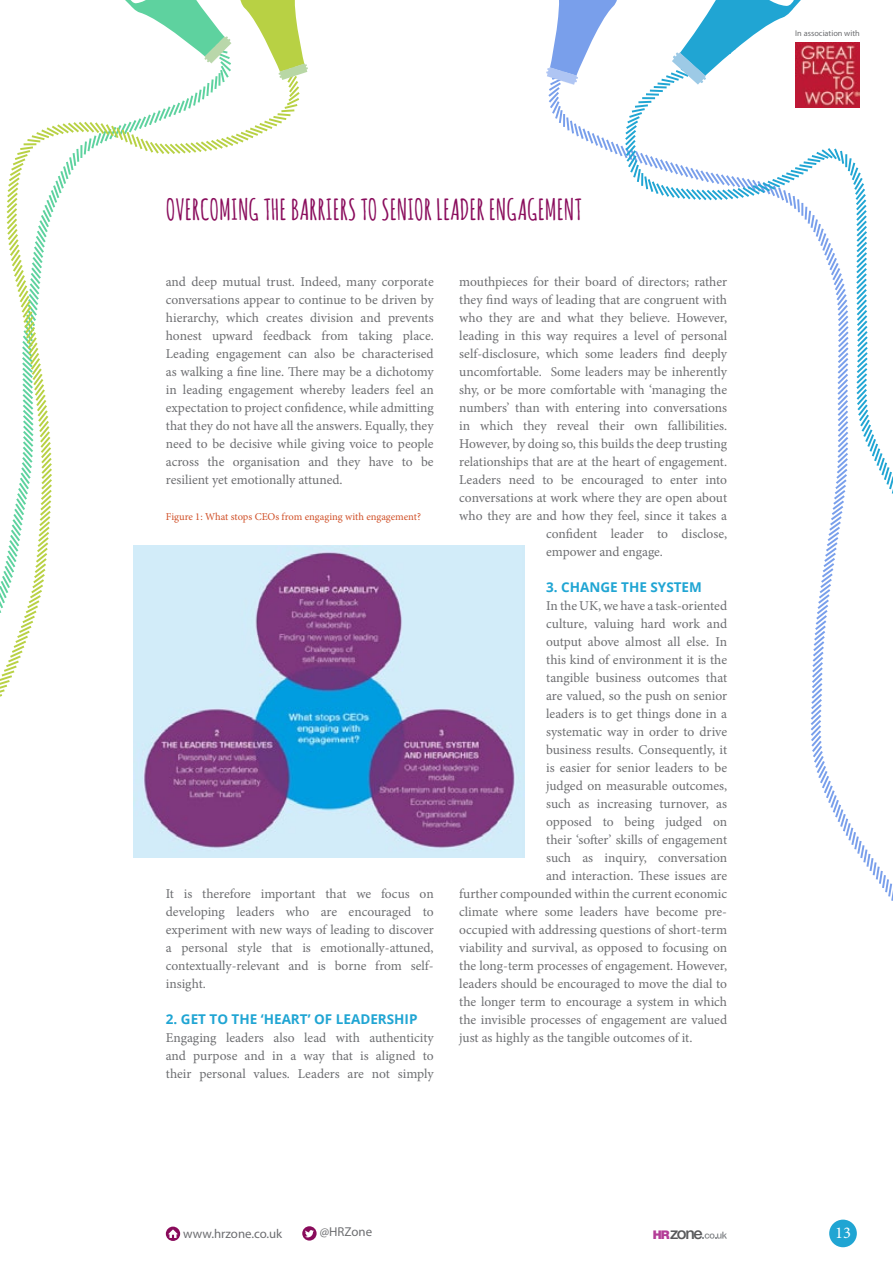
<style>
.page{position:relative;width:893px;height:1263px;background:#fff}
.page>*{position:absolute;margin:0;border:0;box-sizing:border-box;transform-origin:0 0}
.t1{font:700 28.5px "Amatic SC";color:#890b5b}
.t2{font:500 16.5px "Helvetica Neue";color:#58595b}
.t3{font:16.5px "Minion Pro";color:#fff}
.t4{font:13.5px/18px "Minion Pro";color:#6d6e71;text-align:justify}
.t5{font:700 13.5px "Open Sans";color:#20a5d3}
.t6{font:12.9px "Myriad Pro";color:#6d6e71}
.t7{font:10.5px "Minion Pro";letter-spacing:-.005em;color:#d04f27}
.t8{font:8.4px "Myriad Pro";color:#6d6e71}
.s1{font-weight:900;font-size:12px;color:#b43e97}
</style>
<div class="page">
<svg style="left:0;top:80px;width:300px;height:778px"></svg>
<svg style="left:548px;top:85px;width:345px;height:816px"></svg>
<svg style="left:623px;top:72px;width:270px;height:691px"></svg>
<svg style="left:546px;top:0;width:95px;height:85px"></svg>
<svg style="left:672px;top:0;width:189px;height:85px"></svg>
<svg style="left:125px;top:0;width:183px;height:80px"></svg>
<svg style="left:703px;top:1232px;width:24px;height:7px"></svg>
<svg style="left:302px;top:1226px;width:15px;height:14px"></svg>
<svg style="left:305px;top:1230px;width:9px;height:7px"></svg>
<svg style="left:166px;top:1226px;width:14px;height:15px"></svg>
<svg style="left:168px;top:1229px;width:10px;height:9px"></svg>
<img style="left:795px;top:43px;width:65px;height:65px">
<div style="left:829px;top:1219px;width:28px;height:28px;background:#20a5d3;border-radius:50%"></div>
<img style="left:134px;top:545px;width:391px;height:313px">
<h1 class="t1" style="left:166px;top:189px;width:418px">OVERCOMING THE BARRIERS TO SENIOR LEADER ENGAGEMENT</h1>
<p class="t4" style="left:166px;top:273px;width:269px">and deep mutual trust. Indeed, many corporate conversations appear to continue to be driven by hierarchy, which creates division and prevents honest upward feedback from taking place.<br>Leading engagement can also be characterised as walking a fine line. There may be a dichotomy in leading engagement whereby leaders feel an expectation to project confidence, while admitting that they do not have all the answers. Equally, they need to be decisive while giving voice to people across the organisation and they have to be resilient yet emotionally attuned.</p>
<p class="t7" style="left:166px;top:510px;width:257px">Figure 1: What stops CEOs from engaging with engagement?</p>
<p class="t4" style="left:166px;top:885px;width:269px">It is therefore important that we focus on developing leaders who are encouraged to experiment with new ways of leading to discover a personal style that is emotionally-attuned, contextually-relevant and is borne from self&shy;insight.</p>
<p class="t5" style="left:166px;top:1010px;width:251px">2. GET TO THE ‘HEART’ OF LEADERSHIP</p>
<p class="t4" style="left:166px;top:1029px;width:269px">Engaging leaders also lead with authenticity and purpose and in a way that is aligned to their personal values. Leaders are not simply</p>
<p class="t4" style="left:459px;top:273px;width:269px">mouthpieces for their board of directors; rather</p>
<p class="t4" style="left:459px;top:291px;width:269px">they find ways of leading that are congruent with</p>
<p class="t4" style="left:459px;top:309px;width:269px">who they are and what they believe. However,</p>
<p class="t4" style="left:459px;top:327px;width:269px">leading in this way requires a level of personal</p>
<p class="t4" style="left:459px;top:345px;width:269px">self-disclosure, which some leaders find deeply</p>
<p class="t4" style="left:459px;top:363px;width:269px">uncomfortable. Some leaders may be inherently</p>
<p class="t4" style="left:459px;top:381px;width:269px">shy, or be more comfortable with ‘managing the</p>
<p class="t4" style="left:459px;top:399px;width:269px">numbers’ than with entering into conversations</p>
<p class="t4" style="left:459px;top:417px;width:269px">in which they reveal their own fallibilities.</p>
<p class="t4" style="left:459px;top:435px;width:269px">However, by doing so, this builds the deep trusting</p>
<p class="t4" style="left:459px;top:453px;width:269px">relationships that are at the heart of engagement.</p>
<p class="t4" style="left:459px;top:471px;width:269px">Leaders need to be encouraged to enter into</p>
<p class="t4" style="left:459px;top:489px;width:269px">conversations at work where they are open about</p>
<p class="t4" style="left:459px;top:507px;width:269px">who they are and how they feel, since it takes a</p>
<p class="t4" style="left:546px;top:525px;width:182px">confident leader to disclose,</p>
<p class="t4" style="left:546px;top:543px;width:118px">empower and engage.</p>
<p class="t5" style="left:546px;top:578px;width:157px">3. CHANGE THE SYSTEM</p>
<p class="t4" style="left:546px;top:597px;width:182px">In the UK, we have a task-oriented</p>
<p class="t4" style="left:546px;top:615px;width:182px">culture, valuing hard work and</p>
<p class="t4" style="left:546px;top:633px;width:182px">output above almost all else. In</p>
<p class="t4" style="left:546px;top:651px;width:182px">this kind of environment it is the</p>
<p class="t4" style="left:546px;top:669px;width:182px">tangible business outcomes that</p>
<p class="t4" style="left:546px;top:687px;width:182px">are valued, so the push on senior</p>
<p class="t4" style="left:546px;top:705px;width:182px">leaders is to get things done in a</p>
<p class="t4" style="left:546px;top:723px;width:182px">systematic way in order to drive</p>
<p class="t4" style="left:546px;top:741px;width:182px">business results. Consequently, it</p>
<p class="t4" style="left:546px;top:759px;width:182px">is easier for senior leaders to be</p>
<p class="t4" style="left:546px;top:777px;width:182px">judged on measurable outcomes,</p>
<p class="t4" style="left:546px;top:795px;width:182px">such as increasing turnover, as</p>
<p class="t4" style="left:546px;top:813px;width:182px">opposed to being judged on</p>
<p class="t4" style="left:546px;top:831px;width:182px">their ‘softer’ skills of engagement</p>
<p class="t4" style="left:546px;top:849px;width:182px">such as inquiry, conversation</p>
<p class="t4" style="left:546px;top:867px;width:182px">and interaction. These issues are</p>
<p class="t4" style="left:459px;top:885px;width:269px">further compounded within the current economic</p>
<p class="t4" style="left:459px;top:903px;width:269px">climate where some leaders have become pre-</p>
<p class="t4" style="left:459px;top:921px;width:269px">occupied with addressing questions of short-term</p>
<p class="t4" style="left:459px;top:939px;width:269px">viability and survival, as opposed to focusing on</p>
<p class="t4" style="left:459px;top:957px;width:269px">the long-term processes of engagement. However,</p>
<p class="t4" style="left:459px;top:975px;width:269px">leaders should be encouraged to move the dial to</p>
<p class="t4" style="left:459px;top:993px;width:269px">the longer term to encourage a system in which</p>
<p class="t4" style="left:459px;top:1011px;width:269px">the invisible processes of engagement are valued</p>
<p class="t4" style="left:459px;top:1029px;width:235px">just as highly as the tangible outcomes of it.</p>
<p class="t6" style="left:183px;top:1225px;width:101px">www.hrzone.co.uk</p>
<p class="t6" style="left:320px;top:1223px;width:54px">@HRZone</p>
<p class="t2" style="left:653px;top:1223px;width:52px"><span class="s1">HR</span>zone</p>
<p class="t8" style="left:795px;top:28px;width:66px">In association with</p>
<p class="t3" style="left:835px;top:1222px;width:17px">13</p>
</div>
